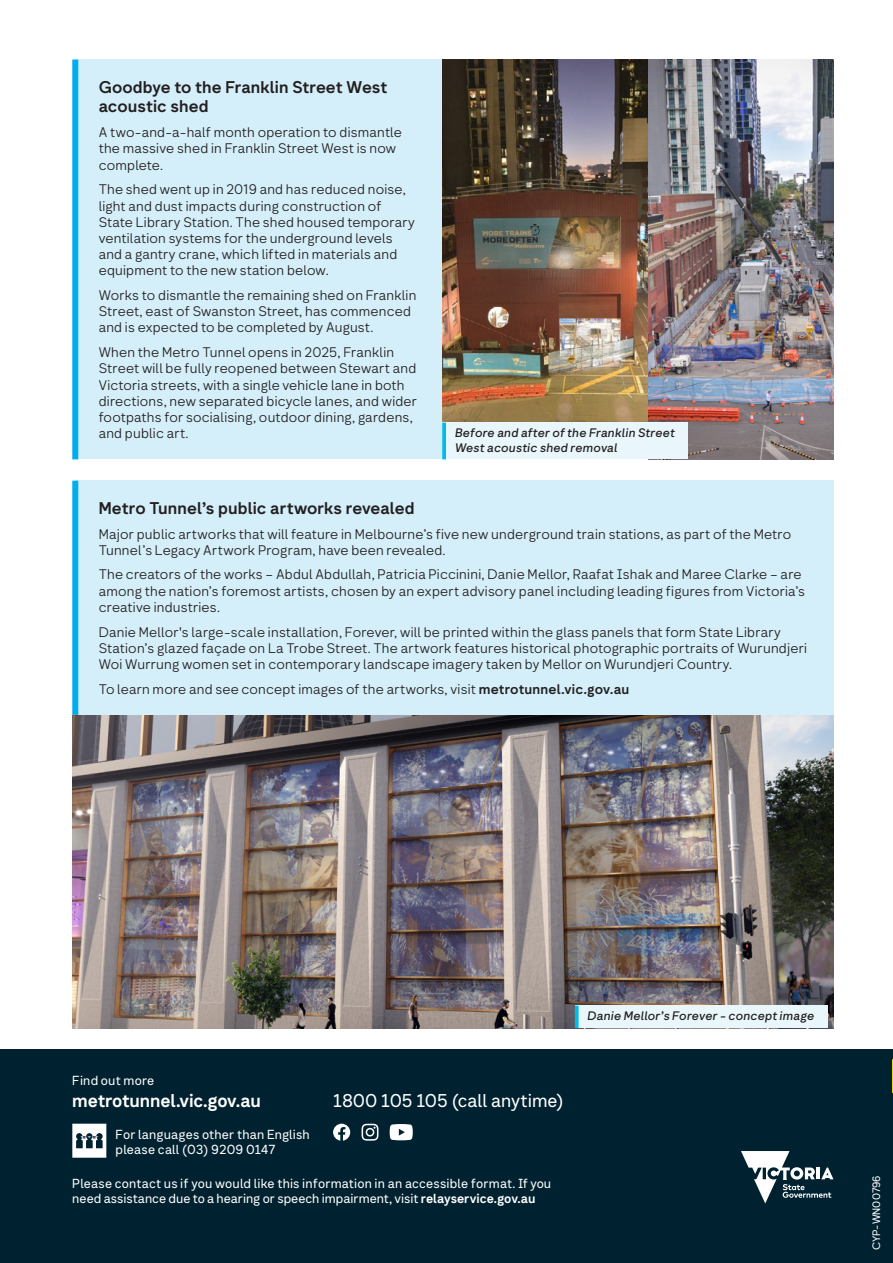
<style>
.page{position:relative;width:893px;height:1263px;background:#fff}
.page>*{position:absolute;margin:0;border:0;box-sizing:border-box;transform-origin:0 0}
.t1{font:18px "Network Sans";color:#fff}
.t2{font:700 18px "Network Sans";letter-spacing:-.015em;color:#fff}
.t3{font:700 16.5px/19.8px "Network Geo";color:#231f20}
.t4{font:300 13.5px/16.2px "Network Geo";letter-spacing:.015em;color:#231f20}
.t5{font:12.75px/15px "Network Sans";letter-spacing:.01em;color:#fff}
.t6{font:italic 500 12px/14.4px "Network Geo";letter-spacing:.015em;color:#231f20}
.t7{font:10.5px "Network Geo";color:#fff}
.s1{font-weight:700}
</style>
<div class="page">
<div style="left:0;top:1049px;width:893px;height:214px;background:#002230"></div>
<svg style="left:390px;top:1124px;width:23px;height:16px"></svg>
<svg style="left:362px;top:1124px;width:16px;height:17px"></svg>
<svg style="left:333px;top:1124px;width:17px;height:17px"></svg>
<svg style="left:72px;top:1124px;width:34px;height:34px"></svg>
<svg style="left:741px;top:1151px;width:92px;height:52px"></svg>
<div style="left:75px;top:60px;width:367px;height:399px;background:#d4eff9"></div>
<div style="left:72px;top:60px;width:6px;height:399px;background:#00aeef"></div>
<div style="left:75px;top:481px;width:758px;height:234px;background:#d4eff9"></div>
<div style="left:72px;top:481px;width:6px;height:234px;background:#00aeef"></div>
<img style="left:72px;top:715px;width:761px;height:313px">
<div style="left:575px;top:1006px;width:252px;height:22px;background:#e9f7fc"></div>
<svg style="left:575px;top:1006px;width:4px;height:22px"></svg>
<svg style="left:892px;top:1059px;width:1px;height:34px"></svg>
<img style="left:442px;top:60px;width:206px;height:362px">
<img style="left:648px;top:60px;width:185px;height:399px">
<div style="left:442px;top:422px;width:246px;height:37px;background:#e9f7fc"></div>
<svg style="left:442px;top:423px;width:4px;height:36px"></svg>
<p class="t3" style="left:99px;top:78px;width:290px">Goodbye to the Franklin Street West acoustic shed</p>
<p class="t4" style="left:99px;top:125px;width:305px">A two-and-a-half month operation to dismantle the massive shed in Franklin Street West is now complete.</p>
<p class="t4" style="left:99px;top:182px;width:318px">The shed went up in 2019 and has reduced noise, light and dust impacts during construction of State Library Station. The shed housed temporary ventilation systems for the underground levels and a gantry crane, which lifted in materials and equipment to the new station below.</p>
<p class="t4" style="left:99px;top:288px;width:319px">Works to dismantle the remaining shed on Franklin<br>Street, east of Swanston Street, has commenced and is expected to be completed by August.</p>
<p class="t4" style="left:99px;top:345px;width:320px">When the Metro Tunnel opens in 2025, Franklin Street will be fully reopened between Stewart and Victoria streets, with a single vehicle lane in both directions, new separated bicycle lanes, and wider footpaths for socialising, outdoor dining, gardens, and public art.</p>
<p class="t6" style="left:455px;top:427px;width:221px">Before and after of the Franklin Street<br>West acoustic shed removal</p>
<p class="t3" style="left:99px;top:499px;width:317px">Metro Tunnel’s public artworks revealed</p>
<p class="t4" style="left:99px;top:526px;width:694px">Major public artworks that will feature in Melbourne’s five new underground train stations, as part of the Metro<br>Tunnel’s Legacy Artwork Program, have been revealed.</p>
<p class="t4" style="left:99px;top:567px;width:708px">The creators of the works – Abdul Abdullah, Patricia Piccinini, Danie Mellor, Raafat Ishak and Maree Clarke – are among the nation’s foremost artists, chosen by an expert advisory panel including leading figures from Victoria’s creative industries.</p>
<p class="t4" style="left:99px;top:624px;width:710px">Danie Mellor's large-scale installation, Forever, will be printed within the glass panels that form State Library<br>Station’s glazed façade on La Trobe Street. The artwork features historical photographic portraits of Wurundjeri<br>Woi Wurrung women set in contemporary landscape imagery taken by Mellor on Wurundjeri Country.</p>
<p class="t4" style="left:99px;top:681px;width:532px">To learn more and see concept images of the artworks, visit <span class="s1">metrotunnel.vic.gov.au</span></p>
<p class="t5" style="left:72px;top:1073px;width:84px">Find out more</p>
<h1 class="t2" style="left:72px;top:1088px;width:190px">metrotunnel.vic.gov.au</h1>
<p class="t5" style="left:116px;top:1127px;width:196px">For languages other than English please call (03) 9209 0147</p>
<p class="t5" style="left:72px;top:1176px;width:480px">Please contact us if you would like this information in an accessible format. If you need assistance due to a hearing or speech impairment, visit <span class="s1">relayservice.gov.au</span></p>
<h1 class="t1" style="left:333px;top:1088px;width:232px">1800 105 105 (call anytime)</h1>
<p class="t6" style="left:588px;top:1010px;width:228px">Danie Mellor’s Forever - concept image</p>
<p class="t7" style="left:869px;top:1250px;width:76px;rotate:-90deg">CYP-WN00796</p>
</div>
